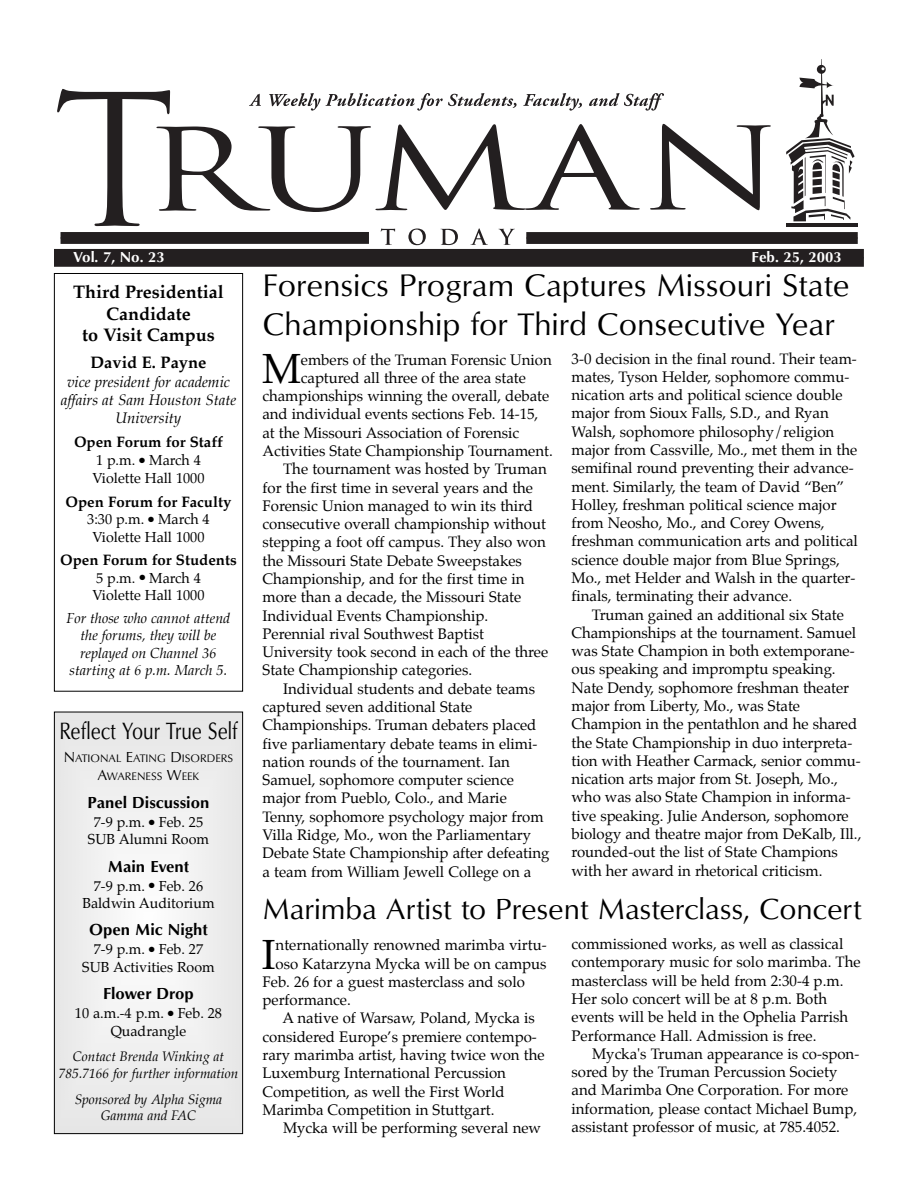
<style>
.page{position:relative;width:918px;height:1188px;background:#fff}
.page>*{position:absolute;margin:0;border:0;box-sizing:border-box;transform-origin:0 0}
.t1{font:41.25px "Palatino";color:#000}
.t2{font:32.25px/38.7px "Optimum Roman DTC";color:#000}
.t3{font:30px "Optimum Roman DTC";letter-spacing:-.005em;color:#000}
.t4{font:24.3px "Optimum Roman DTC";color:#000;scale:.8 1}
.t5{font:700 18px/21.9px "Palatino";color:#000;text-align:center}
.t6{font:16.5px "Optimum Bold DTC";color:#000}
.t7{font:700 16.5px "Palatino";color:#000}
.t8{font:15px/18.3px "Palatino";color:#000}
.t9{font:italic 15px/18.3px "Palatino";color:#000;text-align:center}
.t10{font:700 15px "Palatino";color:#000}
.t11{font:15px "Optimum Bold DTC";color:#fff}
.t12{font:14.25px/17.4px "Palatino";color:#000;text-align:center}
.t13{font:italic 14.25px/17.4px "Palatino";color:#000;text-align:center}
.t14{font:italic 13.5px/16.5px "Palatino";color:#000;text-align:center}
.t15{font:11.25px/18px "Optimum Roman DTC";color:#000;text-align:center}
.s1{font-size:15px}
</style>
<div class="page">
<hr style="left:786px;top:223px;width:72px;height:4px;background:#231f20">
<svg style="left:786px;top:59px;width:69px;height:162px"></svg>
<svg style="left:57px;top:89px;width:714px;height:156px"></svg>
<div style="left:61px;top:232px;width:308px;height:12px;background:#231f20"></div>
<div style="left:54px;top:249px;width:810px;height:18px;background:#231f20"></div>
<div style="left:526px;top:232px;width:332px;height:12px;background:#231f20"></div>
<div style="left:55px;top:712px;width:187px;height:421px;background:#ededed"></div>
<div style="left:54px;top:712px;width:189px;height:422px;border:1px solid #000"></div>
<div style="left:54px;top:273px;width:189px;height:419px;border:1px solid #000"></div>
<p class="t11" style="left:74px;top:251px;width:93px">Vol. 7, No. 23</p>
<p class="t11" style="left:752px;top:251px;width:92px">Feb. 25, 2003</p>
<p class="t5" style="left:73px;top:282px;width:152px">Third Presidential<br>Candidate<br>to Visit Campus</p>
<p class="t7" style="left:91px;top:354px;width:117px">David E. Payne</p>
<p class="t9" style="left:61px;top:374px;width:177px">vice president for academic affairs at Sam Houston State<br>University</p>
<p class="t10" style="left:74px;top:435px;width:150px">Open Forum for Staff</p>
<p class="t12" style="left:92px;top:453px;width:114px;text-align:left">1 p.m. ● March 4<br>Violette Hall 1000</p>
<p class="t10" style="left:66px;top:494px;width:167px">Open Forum for Faculty</p>
<p class="t12" style="left:87px;top:512px;width:124px">3:30 p.m. ● March 4<br>Violette Hall 1000</p>
<p class="t10" style="left:60px;top:553px;width:178px">Open Forum for Students</p>
<p class="t12" style="left:92px;top:570px;width:114px;text-align:left">5 p.m. ● March 4<br>Violette Hall 1000</p>
<p class="t13" style="left:67px;top:610px;width:165px">For those who cannot attend the forums, they will be replayed on Channel 36 starting at 6 p.m. March 5.</p>
<h3 class="t4" style="left:59px;top:722px;width:224px">Reflect Your True Self</h3>
<p class="t15" style="left:64px;top:750px;width:171px"><span class="s1">N</span>ATIONAL <span class="s1">E</span>ATING <span class="s1">D</span>ISORDERS<br><span class="s1">A</span>WARENESS <span class="s1">W</span>EEK</p>
<p class="t6" style="left:88px;top:796px;width:123px">Panel Discussion</p>
<p class="t12" style="left:88px;top:815px;width:123px">7-9 p.m. ● Feb. 25<br>SUB Alumni Room</p>
<p class="t6" style="left:108px;top:860px;width:83px">Main Event</p>
<p class="t12" style="left:82px;top:878px;width:134px">7-9 p.m. ● Feb. 26<br>Baldwin Auditorium</p>
<p class="t6" style="left:89px;top:924px;width:120px">Open Mic Night</p>
<p class="t12" style="left:82px;top:942px;width:134px">7-9 p.m. ● Feb. 27<br>SUB Activities Room</p>
<p class="t6" style="left:103px;top:987px;width:92px">Flower Drop</p>
<p class="t12" style="left:75px;top:1006px;width:149px">10 a.m.-4 p.m. ● Feb. 28<br>Quadrangle</p>
<p class="t14" style="left:59px;top:1050px;width:181px">Contact Brenda Winking at<br>785.7166 for further information</p>
<p class="t14" style="left:75px;top:1092px;width:149px">Sponsored by Alpha Sigma<br>Gamma and FAC</p>
<h2 class="t2" style="left:262px;top:269px;width:588px">Forensics Program Captures Missouri State<br>Championship for Third Consecutive Year</h2>
<h1 class="t1" style="left:262px;top:349px;width:41px">M</h1>
<p class="t8" style="left:301px;top:351px;width:252px">embers of the Truman Forensic Union</p>
<p class="t8" style="left:301px;top:370px;width:227px">captured all three of the area state</p>
<p class="t8" style="left:262px;top:388px;width:288px">championships winning the overall, debate</p>
<p class="t8" style="left:262px;top:406px;width:277px">and individual events sections Feb. 14-15,</p>
<p class="t8" style="left:262px;top:424px;width:258px">at the Missouri Association of Forensic</p>
<p class="t8" style="left:262px;top:443px;width:292px">Activities State Championship Tournament.</p>
<p class="t8" style="left:283px;top:461px;width:265px">The tournament was hosted by Truman</p>
<p class="t8" style="left:262px;top:479px;width:272px">for the first time in several years and the</p>
<p class="t8" style="left:262px;top:498px;width:272px">Forensic Union managed to win its third</p>
<p class="t8" style="left:262px;top:516px;width:285px">consecutive overall championship without</p>
<p class="t8" style="left:262px;top:534px;width:285px">stepping a foot off campus. They also won</p>
<p class="t8" style="left:262px;top:552px;width:261px">the Missouri State Debate Sweepstakes</p>
<p class="t8" style="left:262px;top:571px;width:263px">Championship, and for the first time in</p>
<p class="t8" style="left:262px;top:589px;width:260px">more than a decade, the Missouri State</p>
<p class="t8" style="left:262px;top:607px;width:227px">Individual Events Championship.</p>
<p class="t8" style="left:262px;top:626px;width:223px">Perennial rival Southwest Baptist</p>
<p class="t8" style="left:262px;top:644px;width:287px">University took second in each of the three</p>
<p class="t8" style="left:262px;top:662px;width:211px">State Championship categories.</p>
<p class="t8" style="left:283px;top:680px;width:254px">Individual students and debate teams</p>
<p class="t8" style="left:262px;top:699px;width:211px">captured seven additional State</p>
<p class="t8" style="left:262px;top:717px;width:275px">Championships. Truman debaters placed</p>
<p class="t8" style="left:262px;top:735px;width:277px">five parliamentary debate teams in elimi-</p>
<p class="t8" style="left:262px;top:754px;width:249px">nation rounds of the tournament. Ian</p>
<p class="t8" style="left:262px;top:772px;width:253px">Samuel, sophomore computer science</p>
<p class="t8" style="left:262px;top:790px;width:246px">major from Pueblo, Colo., and Marie</p>
<p class="t8" style="left:262px;top:808px;width:283px">Tenny, sophomore psychology major from</p>
<p class="t8" style="left:262px;top:827px;width:270px">Villa Ridge, Mo., won the Parliamentary</p>
<p class="t8" style="left:262px;top:845px;width:289px">Debate State Championship after defeating</p>
<p class="t8" style="left:262px;top:863px;width:270px">a team from William Jewell College on a</p>
<p class="t8" style="left:572px;top:350px;width:288px">3-0 decision in the final round. Their team&shy;mates, Tyson Helder, sophomore commu&shy;nication arts and political science double major from Sioux Falls, S.D., and Ryan Walsh, sophomore philosophy/religion major from Cassville, Mo., met them in the semifinal round preventing their advance&shy;ment. Similarly, the team of David “Ben” Holley, freshman political science major from Neosho, Mo., and Corey Owens, freshman communication arts and political science double major from Blue Springs, Mo., met Helder and Walsh in the quarter&shy;finals, terminating their advance.</p>
<p class="t8" style="left:572px;top:606px;width:291px;text-indent:20px">Truman gained an additional six State Championships at the tournament. Samuel was State Champion in both extemporane&shy;ous speaking and impromptu speaking.<br>Nate Dendy, sophomore freshman theater major from Liberty, Mo., was State Champion in the pentathlon and he shared the State Championship in duo interpreta&shy;tion with Heather Carmack, senior commu&shy;nication arts major from St. Joseph, Mo., who was also State Champion in informa&shy;tive speaking. Julie Anderson, sophomore biology and theatre major from DeKalb, Ill., rounded-out the list of State Champions with her award in rhetorical criticism.</p>
<h3 class="t3" style="left:262px;top:898px;width:601px">Marimba Artist to Present Masterclass, Concert</h3>
<h1 class="t1" style="left:262px;top:935px;width:15px">I</h1>
<p class="t8" style="left:276px;top:937px;width:273px">nternationally renowned marimba virtu-</p>
<p class="t8" style="left:276px;top:955px;width:273px">oso Katarzyna Mycka will be on campus</p>
<p class="t8" style="left:262px;top:974px;width:264px">Feb. 26 for a guest masterclass and solo</p>
<p class="t8" style="left:262px;top:992px;width:90px">performance.</p>
<p class="t8" style="left:283px;top:1010px;width:254px">A native of Warsaw, Poland, Mycka is</p>
<p class="t8" style="left:262px;top:1028px;width:276px">considered Europe’s premiere contempo-</p>
<p class="t8" style="left:262px;top:1047px;width:284px">rary marimba artist, having twice won the</p>
<p class="t8" style="left:262px;top:1065px;width:245px">Luxemburg International Percussion</p>
<p class="t8" style="left:262px;top:1083px;width:244px">Competition, as well the First World</p>
<p class="t8" style="left:262px;top:1102px;width:234px">Marimba Competition in Stuttgart.</p>
<p class="t8" style="left:283px;top:1120px;width:260px">Mycka will be performing several new</p>
<p class="t8" style="left:572px;top:936px;width:291px">commissioned works, as well as classical contemporary music for solo marimba. The masterclass will be held from 2:30-4 p.m.<br>Her solo concert will be at 8 p.m. Both events will be held in the Ophelia Parrish Performance Hall. Admission is free.</p>
<p class="t8" style="left:572px;top:1046px;width:289px;text-indent:21px">Mycka's Truman appearance is co-spon&shy;sored by the Truman Percussion Society and Marimba One Corporation. For more information, please contact Michael Bump, assistant professor of music, at 785.4052.</p>
</div>
